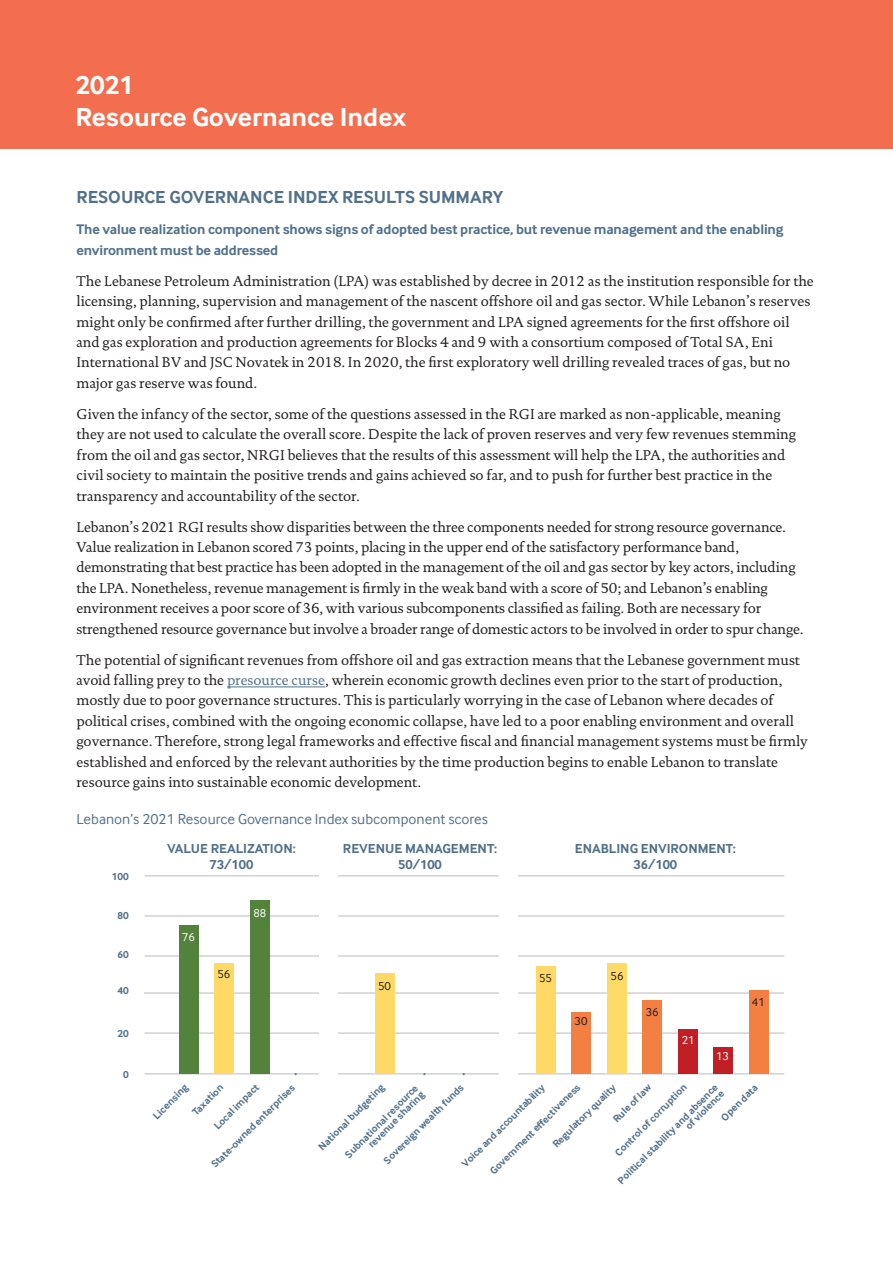
<style>
.page{position:relative;width:893px;height:1263px;background:#fff}
.page>*{position:absolute;margin:0;border:0;box-sizing:border-box;transform-origin:0 0}
.t1{font:700 27px/32.4px "Inter Face";color:#fff}
.t2{font:700 18px "Inter Face";color:#537189}
.t3{font:18px "Minion Pro";color:#577488}
.t4{font:15px "Inter Face";color:#537189}
.t5{font:14.4px/20.4px "DTL Documenta T";color:#231f20}
.t6{font:700 14.4px/20.4px "Inter Face";letter-spacing:-.01em;color:#537189}
.t7{font:700 13.5px/16.2px "Inter Face";color:#537189;text-align:center}
.t8{font:12px "Inter Face";color:#231f20}
.t9{font:12px "Inter Face";color:#fff}
.t10{font:700 10.5px/9px "Inter Face";color:#537189;text-align:right}
.s1{color:#537189}
</style>
<div class="page">
<div style="left:0;top:0;width:893px;height:149px;background:#f36e4e"></div>
<hr style="left:227px;top:687px;width:98px;height:1px;background:#537189">
<hr style="left:144px;top:992px;width:640px;height:2px;background:#d1d2d4">
<hr style="left:145px;top:1073px;width:639px;height:1px;background:#d1d2d4">
<hr style="left:145px;top:875px;width:639px;height:1px;background:#d1d2d4">
<hr style="left:145px;top:915px;width:639px;height:2px;background:#d1d2d4">
<hr style="left:145px;top:955px;width:639px;height:2px;background:#d1d2d4">
<hr style="left:145px;top:1032px;width:639px;height:2px;background:#d1d2d4">
<div style="left:319px;top:870px;width:19px;height:215px;background:#fff"></div>
<div style="left:499px;top:870px;width:18px;height:215px;background:#fff"></div>
<div style="left:179px;top:925px;width:19px;height:149px;background:#52823b"></div>
<div style="left:215px;top:964px;width:19px;height:110px;background:#fed966"></div>
<div style="left:250px;top:900px;width:19px;height:174px;background:#53823b"></div>
<div style="left:376px;top:974px;width:19px;height:100px;background:#fed966"></div>
<div style="left:536px;top:967px;width:19px;height:107px;background:#fed966"></div>
<div style="left:572px;top:1012px;width:19px;height:62px;background:#f47f42"></div>
<div style="left:607px;top:964px;width:19px;height:110px;background:#feda67"></div>
<div style="left:643px;top:1001px;width:19px;height:73px;background:#f47f42"></div>
<div style="left:678px;top:1029px;width:19px;height:45px;background:#c02025"></div>
<div style="left:714px;top:1047px;width:19px;height:27px;background:#c02025"></div>
<div style="left:749px;top:990px;width:19px;height:84px;background:#f47f42"></div>
<h1 class="t1" style="left:76px;top:69px;width:332px">2021<br>Resource Governance Index</h1>
<p class="t2" style="left:77px;top:187px;width:428px">RESOURCE GOVERNANCE INDEX RESULTS SUMMARY</p>
<p class="t6" style="left:77px;top:219px;width:708px">The value realization component shows signs of adopted best practice, but revenue management and the enabling environment must be addressed</p>
<p class="t5" style="left:77px;top:271px;width:739px">The Lebanese Petroleum Administration (LPA) was established by decree in 2012 as the institution responsible for the licensing, planning, supervision and management of the nascent offshore oil and gas sector. While Lebanon’s reserves might only be confirmed after further drilling, the government and LPA signed agreements for the first offshore oil and gas exploration and production agreements for Blocks 4 and 9 with a consortium composed of Total SA, Eni International BV and JSC Novatek in 2018. In 2020, the first exploratory well drilling revealed traces of gas, but no major gas reserve was found.</p>
<p class="t5" style="left:77px;top:404px;width:721px">Given the infancy of the sector, some of the questions assessed in the RGI are marked as non-applicable, meaning they are not used to calculate the overall score. Despite the lack of proven reserves and very few revenues stemming from the oil and gas sector, NRGI believes that the results of this assessment will help the LPA, the authorities and civil society to maintain the positive trends and gains achieved so far, and to push for further best practice in the transparency and accountability of the sector.</p>
<p class="t5" style="left:77px;top:516px;width:728px">Lebanon’s 2021 RGI results show disparities between the three components needed for strong resource governance.<br>Value realization in Lebanon scored 73 points, placing in the upper end of the satisfactory performance band, demonstrating that best practice has been adopted in the management of the oil and gas sector by key actors, including the LPA. Nonetheless, revenue management is firmly in the weak band with a score of 50; and Lebanon’s enabling environment receives a poor score of 36, with various subcomponents classified as failing. Both are necessary for strengthened resource governance but involve a broader range of domestic actors to be involved in order to spur change.</p>
<p class="t5" style="left:77px;top:649px;width:733px">The potential of significant revenues from offshore oil and gas extraction means that the Lebanese government must avoid falling prey to the <span class="s1">presource curse</span>, wherein economic growth declines even prior to the start of production, mostly due to poor governance structures. This is particularly worrying in the case of Lebanon where decades of political crises, combined with the ongoing economic collapse, have led to a poor enabling environment and overall governance. Therefore, strong legal frameworks and effective fiscal and financial management systems must be firmly established and enforced by the relevant authorities by the time production begins to enable Lebanon to translate resource gains into sustainable economic development.</p>
<p class="t4" style="left:77px;top:811px;width:413px">Lebanon’s 2021 Resource Governance Index subcomponent scores</p>
<p class="t7" style="left:167px;top:840px;width:130px">VALUE REALIZATION:<br>73/100</p>
<p class="t7" style="left:343px;top:840px;width:156px">REVENUE MANAGEMENT:<br>50/100</p>
<p class="t7" style="left:575px;top:840px;width:163px">ENABLING ENVIRONMENT:<br>36/100</p>
<p class="t10" style="left:112px;top:872px;width:19px">100</p>
<p class="t10" style="left:117px;top:911px;width:13px">80</p>
<p class="t10" style="left:117px;top:950px;width:13px">60</p>
<p class="t10" style="left:117px;top:986px;width:13px">40</p>
<p class="t10" style="left:117px;top:1029px;width:13px">20</p>
<p class="t10" style="left:123px;top:1070px;width:7px">0</p>
<p class="t9" style="left:182px;top:930px;width:14px">76</p>
<p class="t8" style="left:217px;top:967px;width:14px">56</p>
<p class="t9" style="left:253px;top:906px;width:14px">88</p>
<p class="t8" style="left:378px;top:979px;width:14px">50</p>
<p class="t3" style="left:294px;top:1057px;width:6px">.</p>
<p class="t3" style="left:422px;top:1057px;width:6px">.</p>
<p class="t3" style="left:462px;top:1057px;width:6px">.</p>
<p class="t8" style="left:539px;top:971px;width:14px">55</p>
<p class="t8" style="left:575px;top:1014px;width:14px">30</p>
<p class="t8" style="left:611px;top:969px;width:14px">56</p>
<p class="t8" style="left:646px;top:1005px;width:14px">36</p>
<p class="t9" style="left:682px;top:1033px;width:14px">21</p>
<p class="t9" style="left:716px;top:1049px;width:14px">13</p>
<p class="t8" style="left:752px;top:995px;width:14px">41</p>
<p class="t10" style="left:212px;top:1124px;width:61px;rotate:-45deg">Local impact</p>
<p class="t10" style="left:551px;top:1142px;width:86px;rotate:-45deg">Regulatory quality</p>
<p class="t10" style="left:616px;top:1179px;width:138px;rotate:-45deg">Political stability and absence of violence</p>
<p class="t10" style="left:152px;top:1114px;width:46px;rotate:-45deg">Licensing</p>
<p class="t10" style="left:344px;top:1153px;width:100px;rotate:-45deg">Subnational resource revenue sharing</p>
<p class="t10" style="left:317px;top:1145px;width:90px;rotate:-45deg">National budgeting</p>
<p class="t10" style="left:460px;top:1162px;width:115px;rotate:-45deg">Voice and accountability</p>
<p class="t10" style="left:488px;top:1169px;width:125px;rotate:-45deg">Government eff ectiveness</p>
<p class="t10" style="left:611px;top:1117px;width:51px;rotate:-45deg">Rule of law</p>
<p class="t10" style="left:382px;top:1159px;width:110px;rotate:-45deg">Sovereign wealth funds</p>
<p class="t10" style="left:613px;top:1151px;width:98px;rotate:-45deg">Control of corruption</p>
<p class="t10" style="left:719px;top:1116px;width:49px;rotate:-45deg">Open data</p>
<p class="t10" style="left:210px;top:1163px;width:115px;rotate:-45deg">State-owned enterprises</p>
<p class="t10" style="left:191px;top:1110px;width:41px;rotate:-45deg">Taxation</p>
</div>
